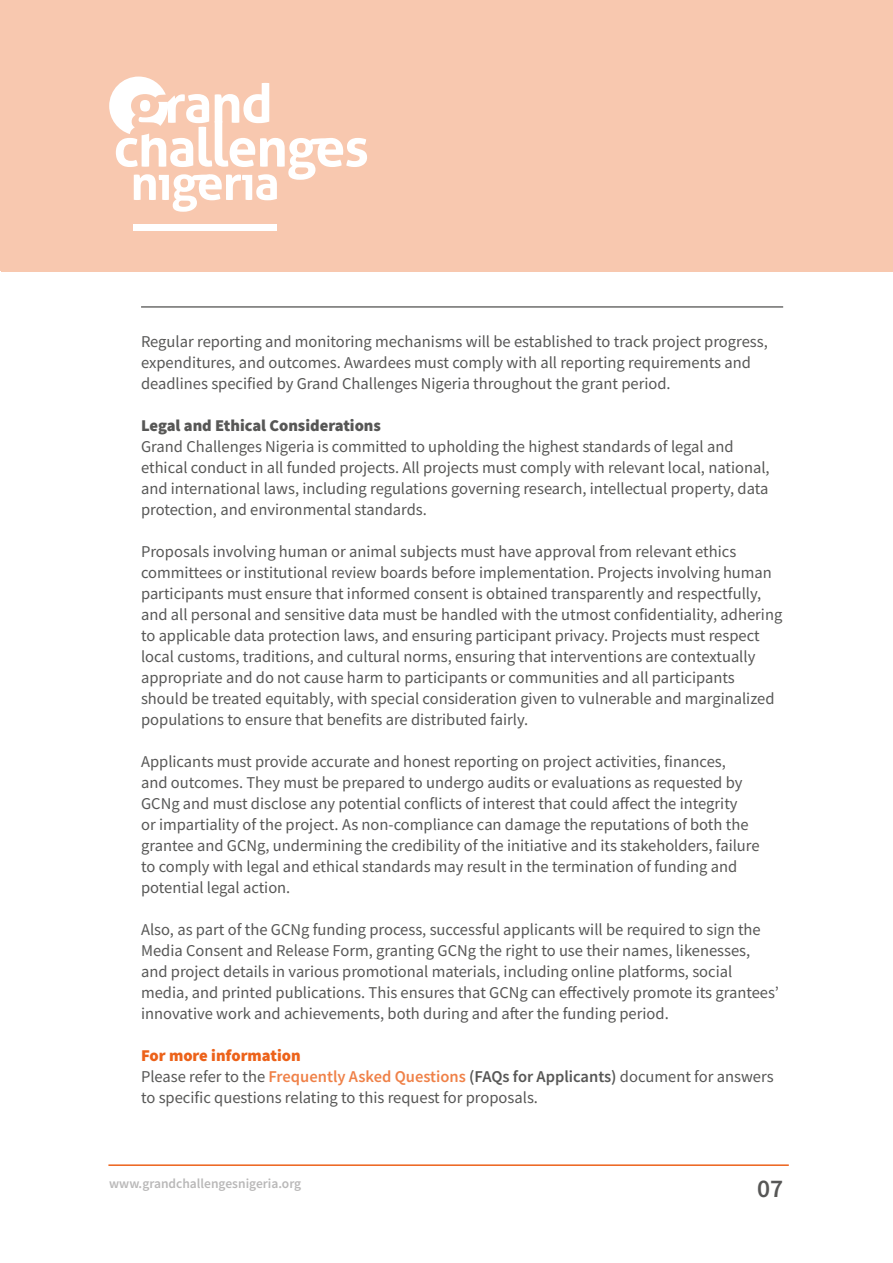
<style>
.page{position:relative;width:893px;height:1263px;background:#fff}
.page>*{position:absolute;margin:0;border:0;box-sizing:border-box;transform-origin:0 0}
.t1{font:600 25.5px "Source Sans Pro";color:#575756}
.t2{font:16.5px/21px "Source Sans Pro";color:#575756}
.t3{font:900 16.5px "Source Sans Pro";color:#575756}
.t4{font:600 13.5px "Source Sans Pro";color:#b9b8b8}
.s1{font-weight:900;color:#ec621a}
.s2{font-weight:600;color:#ef8148}
.s3{font-weight:600}
</style>
<div class="page">
<hr style="left:108px;top:1164px;width:681px;height:2px;background:#ec621a">
<div style="left:2px;top:0;width:891px;height:271px;background:#f8c8af"></div>
<hr style="left:0;top:0;width:1px;height:270px;background:#f8c8af">
<svg style="left:109px;top:77px;width:258px;height:135px"></svg>
<div style="left:134px;top:225px;width:143px;height:6px;background:#fff"></div>
<hr style="left:141px;top:306px;width:642px;height:2px;background:#6d6d6c">
<p class="t2" style="left:141px;top:331px;width:628px">Regular reporting and monitoring mechanisms will be established to track project progress, expenditures, and outcomes. Awardees must comply with all reporting requirements and deadlines specified by Grand Challenges Nigeria throughout the grant period.</p>
<p class="t3" style="left:141px;top:414px;width:241px">Legal and Ethical Considerations</p>
<p class="t2" style="left:141px;top:436px;width:630px">Grand Challenges Nigeria is committed to upholding the highest standards of legal and ethical conduct in all funded projects. All projects must comply with relevant local, national, and international laws, including regulations governing research, intellectual property, data protection, and environmental standards.</p>
<p class="t2" style="left:141px;top:541px;width:643px">Proposals involving human or animal subjects must have approval from relevant ethics committees or institutional review boards before implementation. Projects involving human participants must ensure that informed consent is obtained transparently and respectfully, and all personal and sensitive data must be handled with the utmost confidentiality, adhering to applicable data protection laws, and ensuring participant privacy. Projects must respect local customs, traditions, and cultural norms, ensuring that interventions are contextually appropriate and do not cause harm to participants or communities and all participants should be treated equitably, with special consideration given to vulnerable and marginalized populations to ensure that benefits are distributed fairly.</p>
<p class="t2" style="left:141px;top:751px;width:620px">Applicants must provide accurate and honest reporting on project activities, finances,<br>and outcomes. They must be prepared to undergo audits or evaluations as requested by GCNg and must disclose any potential conflicts of interest that could affect the integrity<br>or impartiality of the project. As non-compliance can damage the reputations of both the grantee and GCNg, undermining the credibility of the initiative and its stakeholders, failure to comply with legal and ethical standards may result in the termination of funding and potential legal action.</p>
<p class="t2" style="left:141px;top:919px;width:639px">Also, as part of the GCNg funding process, successful applicants will be required to sign the Media Consent and Release Form, granting GCNg the right to use their names, likenesses, and project details in various promotional materials, including online platforms, social media, and printed publications. This ensures that GCNg can effectively promote its grantees’ innovative work and achievements, both during and after the funding period.</p>
<p class="t2" style="left:141px;top:1045px;width:634px"><span class="s1">For more information<br></span>Please refer to the <span class="s2">Frequently Asked Questions</span> <span class="s3">(FAQs for Applicants)</span> document for answers to specific questions relating to this request for proposals.</p>
<p class="t4" style="left:109px;top:1175px;width:194px">www.grandchallengesnigeria.org</p>
<h1 class="t1" style="left:757px;top:1172px;width:28px">07</h1>
</div>
